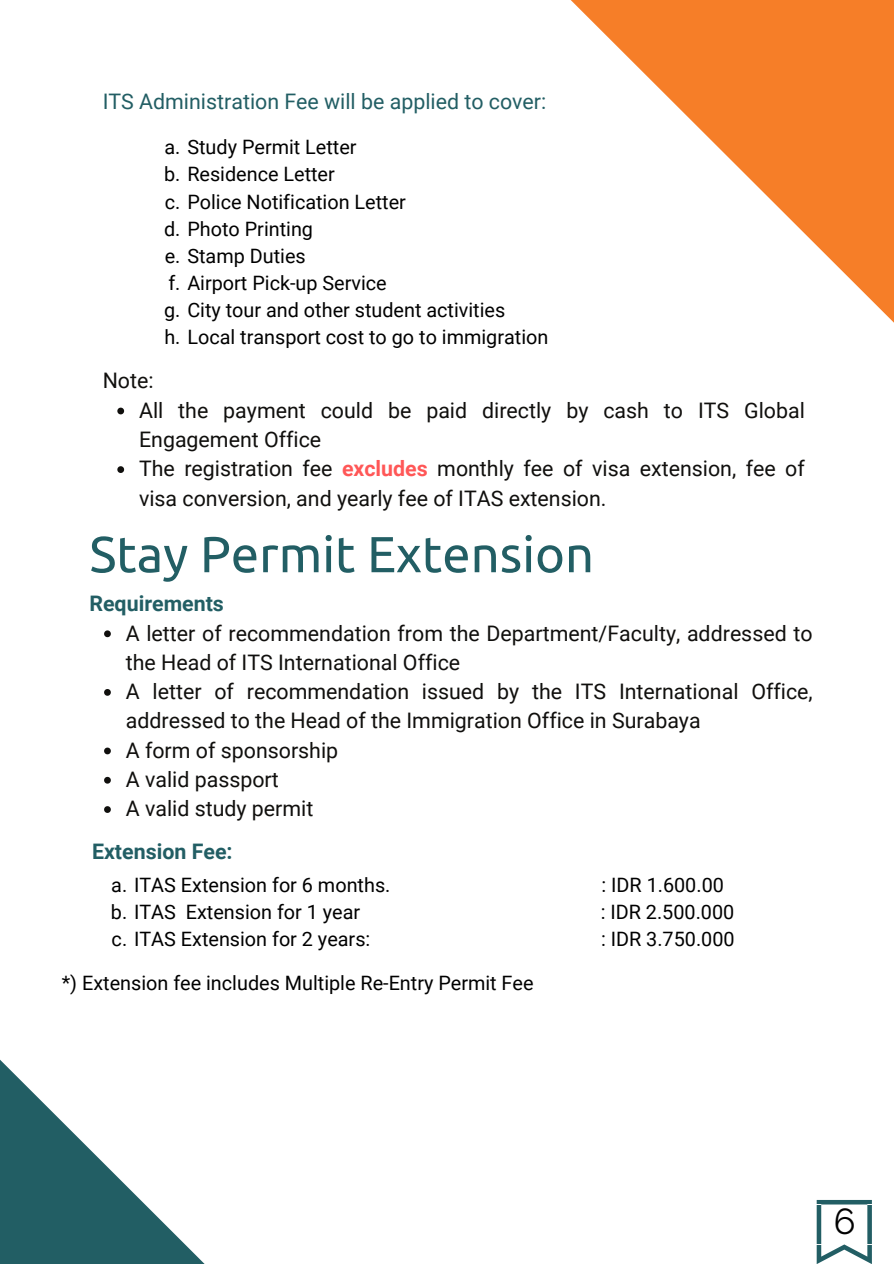
<style>
.page{position:relative;width:894px;height:1264px;background:#fff}
.page>*{position:absolute;margin:0;border:0;box-sizing:border-box;transform-origin:0 0}
.t1{font:50.55px "Ubuntu";color:#225e64}
.t2{font:36px "Raleway";color:#000}
.t3{font:21.3px/29.2px "Roboto";color:#100f0d}
.t4{font:21.3px "Roboto";color:#225e64}
.t5{font:700 21.3px "Roboto";color:#225e64}
.t6{font:19.8px "Roboto";color:#000}
.s1{font-weight:700;color:#ff5757}
</style>
<div class="page">
<svg style="left:570px;top:0;width:323px;height:322px"></svg>
<svg style="left:117px;top:407px;width:7px;height:7px"></svg>
<svg style="left:117px;top:466px;width:7px;height:7px"></svg>
<svg style="left:104px;top:630px;width:7px;height:7px"></svg>
<svg style="left:104px;top:689px;width:7px;height:6px"></svg>
<svg style="left:104px;top:747px;width:7px;height:7px"></svg>
<svg style="left:104px;top:776px;width:7px;height:7px"></svg>
<svg style="left:0;top:806px;width:204px;height:457px"></svg>
<svg style="left:816px;top:1199px;width:55px;height:64px"></svg>
<p class="t4" style="left:103px;top:89px;width:445px">ITS Administration Fee will be applied to cover:</p>
<p class="t6" style="left:164px;top:136px;width:193px">a. Study Permit Letter</p>
<p class="t6" style="left:164px;top:163px;width:172px">b. Residence Letter</p>
<p class="t6" style="left:165px;top:190px;width:242px">c. Police Notification Letter</p>
<p class="t6" style="left:164px;top:217px;width:150px">d. Photo Printing</p>
<p class="t6" style="left:165px;top:244px;width:142px">e. Stamp Duties</p>
<p class="t6" style="left:168px;top:271px;width:220px">f. Airport Pick-up Service</p>
<p class="t6" style="left:164px;top:298px;width:342px">g. City tour and other student activities</p>
<p class="t6" style="left:164px;top:325px;width:385px">h. Local transport cost to go to immigration</p>
<p class="t3" style="left:103px;top:366px;width:52px">Note:</p>
<p class="t3" style="left:139px;top:396px;width:667px">All the payment could be paid directly by cash to ITS Global<br>Engagement Office</p>
<p class="t3" style="left:139px;top:454px;width:667px">The registration fee <span class="s1">excludes</span> monthly fee of visa extension, fee of visa conversion, and yearly fee of ITAS extension.</p>
<p class="t1" style="left:89px;top:525px;width:506px">Stay Permit Extension</p>
<p class="t5" style="left:89px;top:591px;width:136px">Requirements</p>
<p class="t3" style="left:126px;top:618px;width:688px">A letter of recommendation from the Department/Faculty, addressed to the Head of ITS International Office</p>
<p class="t3" style="left:126px;top:677px;width:688px">A letter of recommendation issued by the ITS International Office, addressed to the Head of the Immigration Office in Surabaya</p>
<p class="t3" style="left:126px;top:735px;width:214px">A form of sponsorship</p>
<p class="t3" style="left:126px;top:765px;width:154px">A valid passport</p>
<p class="t3" style="left:126px;top:794px;width:189px">A valid study permit</p>
<p class="t5" style="left:92px;top:839px;width:142px">Extension Fee:</p>
<p class="t6" style="left:111px;top:873px;width:280px">a. ITAS Extension for 6 months.</p>
<p class="t6" style="left:601px;top:873px;width:124px">: IDR 1.600.00</p>
<p class="t6" style="left:111px;top:900px;width:251px">b. ITAS Extension for 1 year</p>
<p class="t6" style="left:600px;top:900px;width:135px">: IDR 2.500.000</p>
<p class="t6" style="left:112px;top:927px;width:260px">c. ITAS Extension for 2 years:</p>
<p class="t6" style="left:601px;top:927px;width:135px">: IDR 3.750.000</p>
<p class="t6" style="left:62px;top:972px;width:473px">*) Extension fee includes Multiple Re-Entry Permit Fee</p>
<p class="t2" style="left:833px;top:1199px;width:23px">6</p>
</div>
